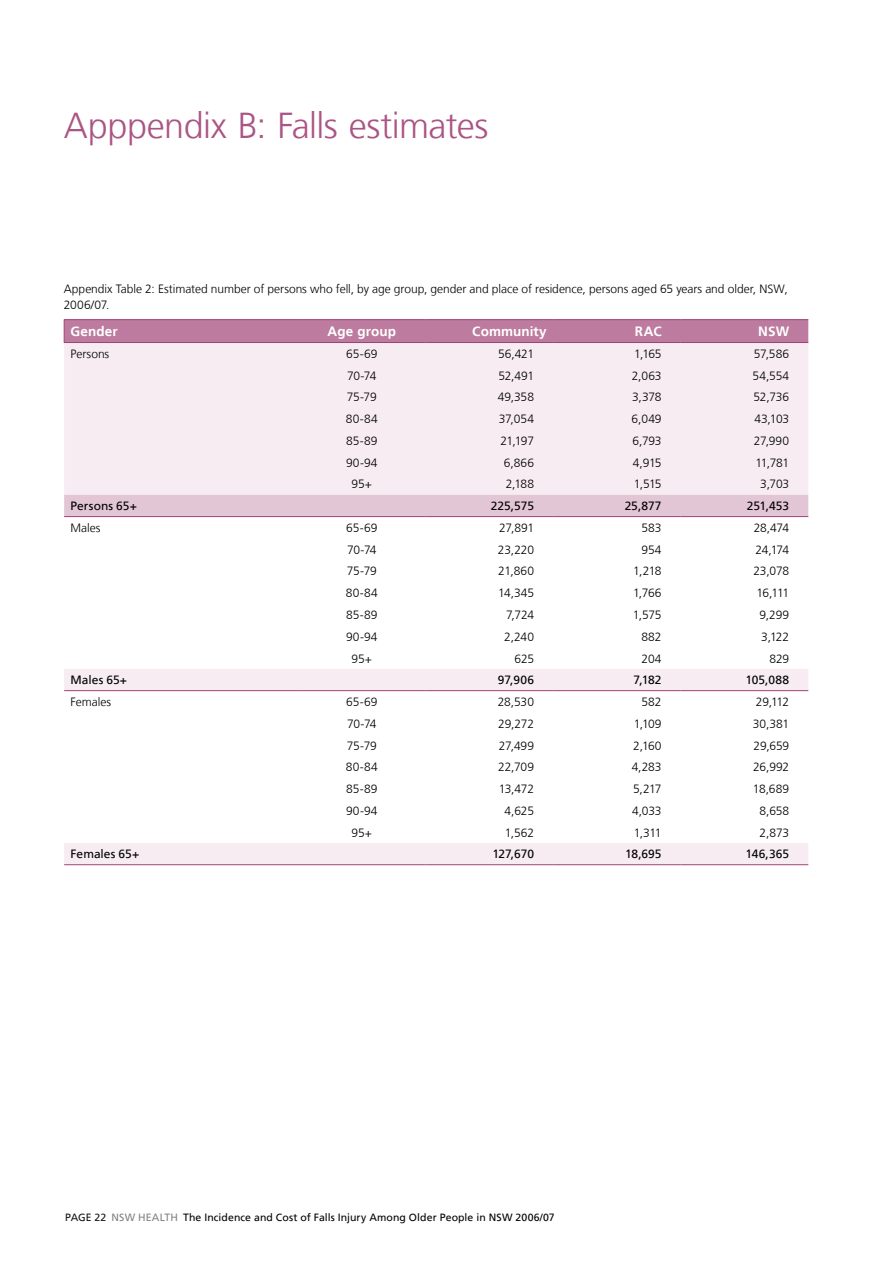
<style>
.page{position:relative;width:893px;height:1263px;background:#fff}
.page>*{position:absolute;margin:0;border:0;box-sizing:border-box;transform-origin:0 0}
.t1{font:300 36px "Frutiger LT";letter-spacing:-.015em;color:#aa5584}
.t2{font:700 13.5px "Frutiger LT";letter-spacing:.01em;color:#fff}
.t3{font:300 12px/16.5px "Frutiger LT";letter-spacing:-.005em;color:#000}
.t4{font:12px "Frutiger LT";color:#000}
.t5{font:10.5px "Frutiger LT";letter-spacing:.01em;color:#000}
.t6{font:10.5px "Frutiger LT";letter-spacing:.01em;color:#808285}
.s1{color:#141414}
</style>
<div class="page">
<svg style="left:64px;top:343px;width:744px;height:521px"></svg>
<div style="left:64px;top:495px;width:744px;height:21px;background:#e3c6d6"></div>
<hr style="left:64px;top:319px;width:234px;height:1px;background:#a04276">
<div style="left:64px;top:320px;width:744px;height:22px;background:#bd7b9f"></div>
<hr style="left:64px;top:342px;width:234px;height:1px;background:#a04276">
<hr style="left:64px;top:516px;width:234px;height:1px;background:#a04276">
<hr style="left:298px;top:516px;width:128px;height:1px;background:#a04276">
<hr style="left:426px;top:516px;width:127px;height:1px;background:#a04276">
<hr style="left:553px;top:516px;width:128px;height:1px;background:#a04276">
<hr style="left:681px;top:516px;width:127px;height:1px;background:#a04276">
<hr style="left:64px;top:690px;width:234px;height:1px;background:#a04276">
<hr style="left:298px;top:690px;width:128px;height:1px;background:#a04276">
<hr style="left:426px;top:690px;width:127px;height:1px;background:#a04276">
<hr style="left:553px;top:690px;width:128px;height:1px;background:#a04276">
<hr style="left:681px;top:690px;width:127px;height:1px;background:#a04276">
<hr style="left:64px;top:864px;width:234px;height:1px;background:#a04276">
<hr style="left:298px;top:864px;width:128px;height:1px;background:#a04276">
<hr style="left:426px;top:864px;width:127px;height:1px;background:#a04276">
<hr style="left:553px;top:864px;width:128px;height:1px;background:#a04276">
<hr style="left:681px;top:864px;width:127px;height:1px;background:#a04276">
<hr style="left:298px;top:319px;width:128px;height:1px;background:#a04276">
<hr style="left:426px;top:319px;width:127px;height:1px;background:#a04276">
<hr style="left:553px;top:319px;width:128px;height:1px;background:#a04276">
<hr style="left:681px;top:319px;width:127px;height:1px;background:#a04276">
<hr style="left:298px;top:342px;width:128px;height:1px;background:#a04276">
<hr style="left:426px;top:342px;width:127px;height:1px;background:#a04276">
<hr style="left:553px;top:342px;width:128px;height:1px;background:#a04276">
<hr style="left:681px;top:342px;width:127px;height:1px;background:#a04276">
<h1 class="t1" style="left:64px;top:105px;width:426px">Apppendix B: Falls estimates</h1>
<p class="t3" style="left:64px;top:280px;width:725px">Appendix Table 2: Estimated number of persons who fell, by age group, gender and place of residence, persons aged 65 years and older, NSW,<br>2006/07.</p>
<p class="t2" style="left:71px;top:323px;width:49px">Gender</p>
<p class="t2" style="left:328px;top:323px;width:70px">Age group</p>
<p class="t2" style="left:472px;top:323px;width:76px">Community</p>
<p class="t2" style="left:635px;top:323px;width:28px">RAC</p>
<p class="t2" style="left:758px;top:323px;width:33px">NSW</p>
<p class="t3" style="left:71px;top:346px;width:40px">Persons</p>
<p class="t3" style="left:346px;top:346px;width:33px">65-69</p>
<p class="t3" style="left:498px;top:346px;width:37px">56,421</p>
<p class="t3" style="left:634px;top:346px;width:29px">1,165</p>
<p class="t3" style="left:754px;top:346px;width:37px">57,586</p>
<p class="t3" style="left:347px;top:367px;width:31px">70-74</p>
<p class="t3" style="left:498px;top:367px;width:37px">52,491</p>
<p class="t3" style="left:632px;top:367px;width:31px">2,063</p>
<p class="t3" style="left:753px;top:367px;width:38px">54,554</p>
<p class="t3" style="left:347px;top:389px;width:31px">75-79</p>
<p class="t3" style="left:498px;top:389px;width:38px">49,358</p>
<p class="t3" style="left:632px;top:389px;width:31px">3,378</p>
<p class="t3" style="left:753px;top:389px;width:37px">52,736</p>
<p class="t3" style="left:346px;top:411px;width:33px">80-84</p>
<p class="t3" style="left:499px;top:411px;width:37px">37,054</p>
<p class="t3" style="left:632px;top:411px;width:31px">6,049</p>
<p class="t3" style="left:754px;top:411px;width:36px">43,103</p>
<p class="t3" style="left:346px;top:433px;width:33px">85-89</p>
<p class="t3" style="left:500px;top:433px;width:35px">21,197</p>
<p class="t3" style="left:632px;top:433px;width:31px">6,793</p>
<p class="t3" style="left:754px;top:433px;width:37px">27,990</p>
<p class="t3" style="left:346px;top:454px;width:33px">90-94</p>
<p class="t3" style="left:504px;top:454px;width:32px">6,866</p>
<p class="t3" style="left:633px;top:454px;width:30px">4,915</p>
<p class="t3" style="left:755px;top:454px;width:35px">11,781</p>
<p class="t3" style="left:352px;top:476px;width:22px">95+</p>
<p class="t3" style="left:506px;top:476px;width:30px">2,188</p>
<p class="t3" style="left:634px;top:476px;width:29px">1,515</p>
<p class="t3" style="left:760px;top:476px;width:30px">3,703</p>
<p class="t4" style="left:71px;top:499px;width:68px">Persons 65+</p>
<p class="t4" style="left:491px;top:499px;width:45px">225,575</p>
<p class="t4" style="left:625px;top:499px;width:38px">25,877</p>
<p class="t4" style="left:747px;top:499px;width:44px">251,453</p>
<p class="t3" style="left:71px;top:520px;width:31px">Males</p>
<p class="t3" style="left:346px;top:520px;width:33px">65-69</p>
<p class="t3" style="left:499px;top:520px;width:36px">27,891</p>
<p class="t3" style="left:641px;top:520px;width:22px">583</p>
<p class="t3" style="left:754px;top:520px;width:37px">28,474</p>
<p class="t3" style="left:347px;top:541px;width:31px">70-74</p>
<p class="t3" style="left:498px;top:541px;width:38px">23,220</p>
<p class="t3" style="left:641px;top:541px;width:22px">954</p>
<p class="t3" style="left:755px;top:541px;width:35px">24,174</p>
<p class="t3" style="left:347px;top:563px;width:31px">75-79</p>
<p class="t3" style="left:498px;top:563px;width:37px">21,860</p>
<p class="t3" style="left:633px;top:563px;width:30px">1,218</p>
<p class="t3" style="left:753px;top:563px;width:37px">23,078</p>
<p class="t3" style="left:346px;top:585px;width:33px">80-84</p>
<p class="t3" style="left:498px;top:585px;width:37px">14,345</p>
<p class="t3" style="left:633px;top:585px;width:30px">1,766</p>
<p class="t3" style="left:756px;top:585px;width:34px">16,111</p>
<p class="t3" style="left:346px;top:607px;width:33px">85-89</p>
<p class="t3" style="left:506px;top:607px;width:29px">7,724</p>
<p class="t3" style="left:633px;top:607px;width:30px">1,575</p>
<p class="t3" style="left:759px;top:607px;width:31px">9,299</p>
<p class="t3" style="left:346px;top:628px;width:33px">90-94</p>
<p class="t3" style="left:504px;top:628px;width:31px">2,240</p>
<p class="t3" style="left:641px;top:628px;width:22px">882</p>
<p class="t3" style="left:761px;top:628px;width:29px">3,122</p>
<p class="t3" style="left:352px;top:650px;width:22px">95+</p>
<p class="t3" style="left:514px;top:650px;width:21px">625</p>
<p class="t3" style="left:642px;top:650px;width:22px">204</p>
<p class="t3" style="left:769px;top:650px;width:21px">829</p>
<p class="t4" style="left:71px;top:673px;width:58px">Males 65+</p>
<p class="t4" style="left:498px;top:673px;width:38px">97,906</p>
<p class="t4" style="left:634px;top:673px;width:29px">7,182</p>
<p class="t4" style="left:745px;top:673px;width:45px">105,088</p>
<p class="t3" style="left:71px;top:694px;width:42px">Females</p>
<p class="t3" style="left:346px;top:694px;width:33px">65-69</p>
<p class="t3" style="left:498px;top:694px;width:38px">28,530</p>
<p class="t3" style="left:642px;top:694px;width:22px">582</p>
<p class="t3" style="left:756px;top:694px;width:35px">29,112</p>
<p class="t3" style="left:347px;top:715px;width:31px">70-74</p>
<p class="t3" style="left:498px;top:715px;width:37px">29,272</p>
<p class="t3" style="left:634px;top:715px;width:29px">1,109</p>
<p class="t3" style="left:753px;top:715px;width:38px">30,381</p>
<p class="t3" style="left:347px;top:737px;width:31px">75-79</p>
<p class="t3" style="left:499px;top:737px;width:37px">27,499</p>
<p class="t3" style="left:633px;top:737px;width:30px">2,160</p>
<p class="t3" style="left:754px;top:737px;width:37px">29,659</p>
<p class="t3" style="left:346px;top:759px;width:33px">80-84</p>
<p class="t3" style="left:498px;top:759px;width:37px">22,709</p>
<p class="t3" style="left:632px;top:759px;width:31px">4,283</p>
<p class="t3" style="left:753px;top:759px;width:38px">26,992</p>
<p class="t3" style="left:346px;top:781px;width:33px">85-89</p>
<p class="t3" style="left:499px;top:781px;width:37px">13,472</p>
<p class="t3" style="left:633px;top:781px;width:30px">5,217</p>
<p class="t3" style="left:753px;top:781px;width:38px">18,689</p>
<p class="t3" style="left:346px;top:803px;width:33px">90-94</p>
<p class="t3" style="left:505px;top:803px;width:31px">4,625</p>
<p class="t3" style="left:632px;top:803px;width:31px">4,033</p>
<p class="t3" style="left:759px;top:803px;width:31px">8,658</p>
<p class="t3" style="left:352px;top:824px;width:22px">95+</p>
<p class="t3" style="left:505px;top:824px;width:31px">1,562</p>
<p class="t3" style="left:634px;top:824px;width:29px">1,311</p>
<p class="t3" style="left:760px;top:824px;width:31px">2,873</p>
<p class="t4" style="left:71px;top:847px;width:70px">Females 65+</p>
<p class="t4" style="left:493px;top:847px;width:43px">127,670</p>
<p class="t4" style="left:625px;top:847px;width:38px">18,695</p>
<p class="t4" style="left:745px;top:847px;width:45px">146,365</p>
<p class="t6" style="left:65px;top:1211px;width:103px"><span class="s1">PAGE 22</span> NSW Health</p>
<p class="t5" style="left:183px;top:1211px;width:373px">The Incidence and Cost of Falls Injury Among Older People in NSW 2006/07</p>
</div>
